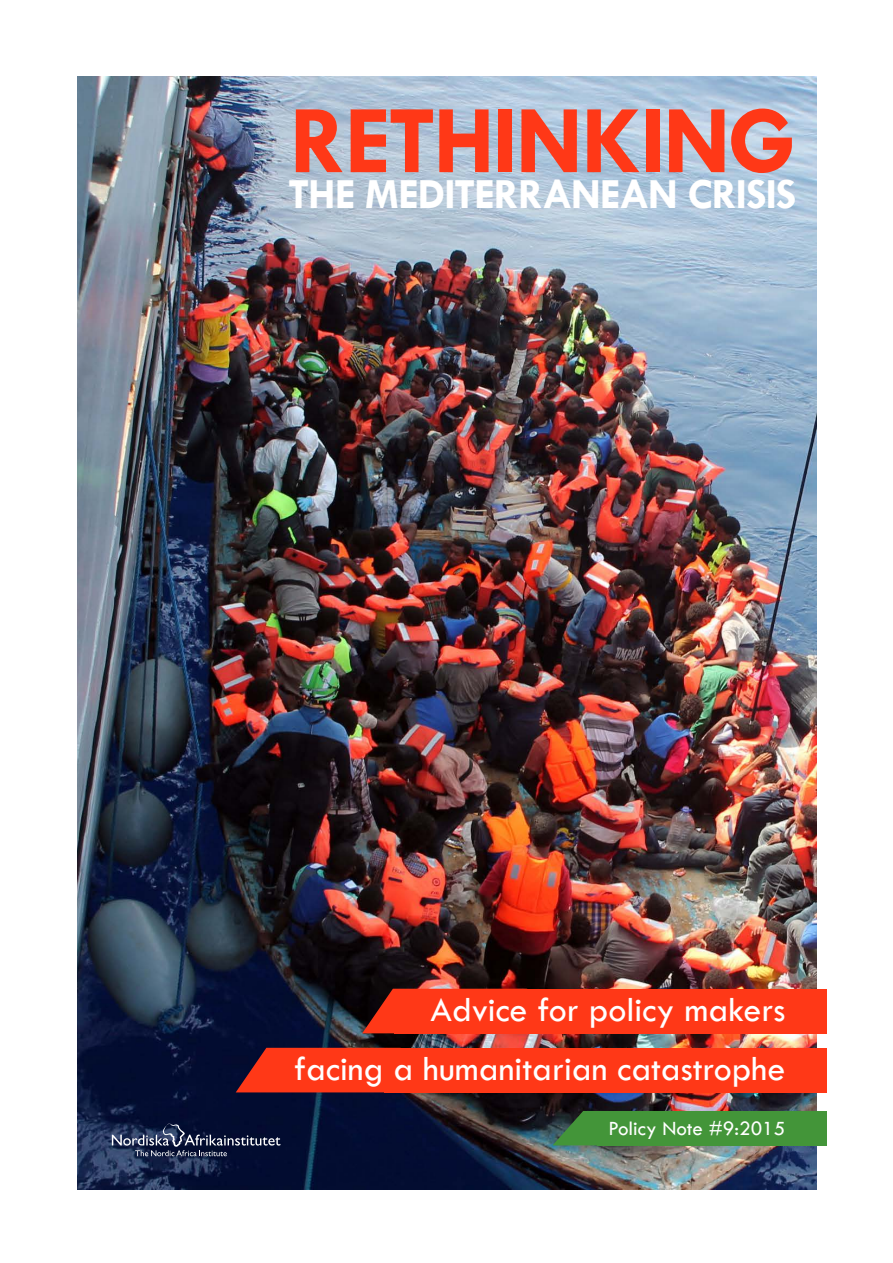
<style>
.page{position:relative;width:893px;height:1263px;background:#fff}
.page>*{position:absolute;margin:0;border:0;box-sizing:border-box;transform-origin:0 0}
.t1{font:700 97.8px "Tw Cen";letter-spacing:-.025em;color:#ff3817}
.t2{font:700 43.35px "Tw Cen";letter-spacing:-.025em;color:#fff}
.t3{font:36px/58.7px "Tw Cen";color:#fff;text-align:right}
.t4{font:21px "Tw Cen";color:#fff}
</style>
<div class="page">
<img style="left:78px;top:77px;width:738px;height:1112px">
<svg style="left:236px;top:1048px;width:148px;height:44px;background:#e53319"></svg>
<div style="left:384px;top:1048px;width:443px;height:44px;background:#ff3817"></div>
<svg style="left:112px;top:1124px;width:168px;height:32px;background:#2e3857"></svg>
<svg style="left:362px;top:989px;width:32px;height:44px"></svg>
<div style="left:394px;top:989px;width:433px;height:44px;background:#ff3817"></div>
<svg style="left:552px;top:1111px;width:45px;height:34px;background:#3a733a"></svg>
<div style="left:597px;top:1111px;width:230px;height:34px;background:#439539"></div>
<h1 class="t1" style="left:290px;top:82px;width:507px">RETHINKING</h1>
<p class="t2" style="left:289px;top:168px;width:509px">THE MEDITERRANEAN CRISIS</p>
<p class="t3" style="left:294px;top:980px;width:493px">Advice for policy makers<br>facing a humanitarian catastrophe</p>
<p class="t4" style="left:609px;top:1115px;width:178px">Policy Note #9:2015</p>
</div>
